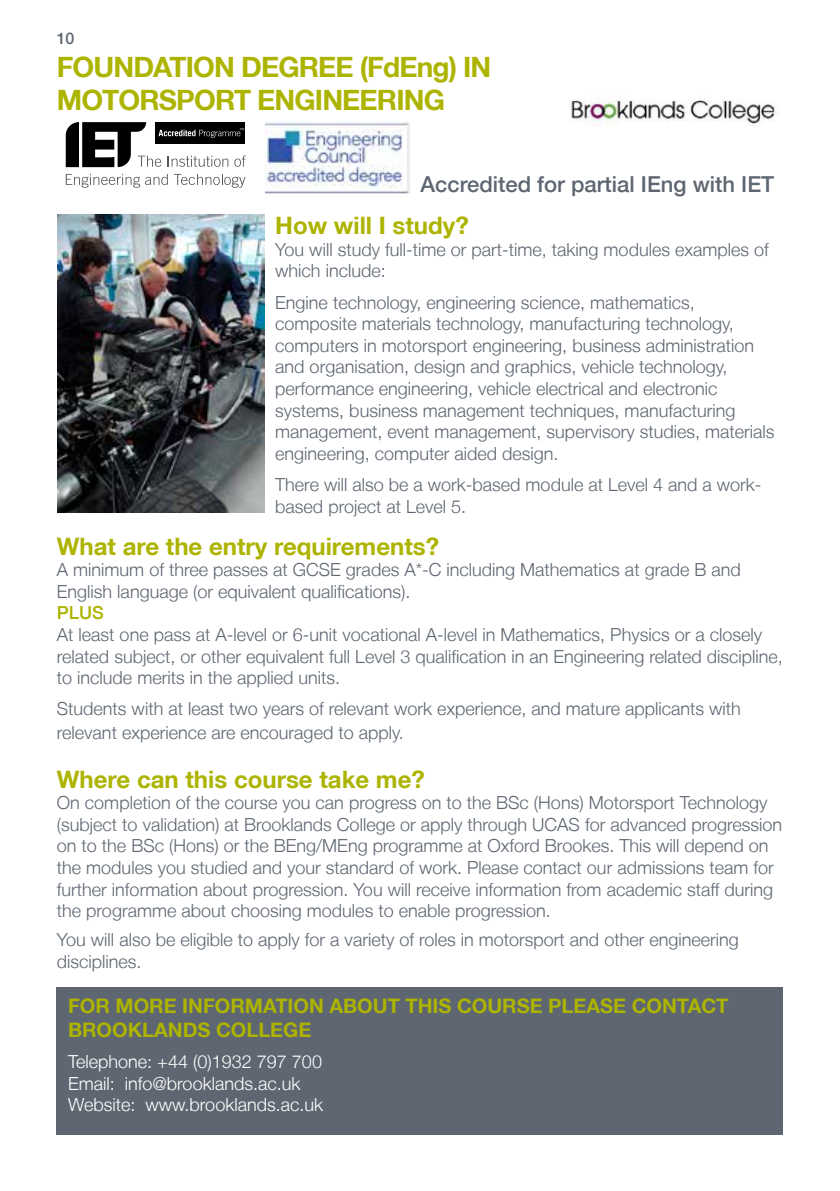
<style>
.page{position:relative;width:840px;height:1191px;background:#fff}
.page>*{position:absolute;margin:0;border:0;box-sizing:border-box;transform-origin:0 0}
.t1{font:700 28px/33.6px "Helvetica Neue LT";letter-spacing:-.03em;color:#adb400}
.t2{font:700 24px "Helvetica Neue LT";color:#adb400}
.t3{font:500 22px "Helvetica Neue LT";color:#5e6671}
.t4{font:700 20px/24px "Helvetica Neue LT";color:#adb400}
.t5{font:300 18px/21.6px "Helvetica Neue LT";color:#5e6671}
.t6{font:300 18px/21.6px "Helvetica Neue LT";color:#fff}
.t7{font:500 18px "Helvetica Neue LT";color:#adb400}
.t8{font:500 16px "Helvetica Neue LT";color:#5e6671}
</style>
<div class="page">
<img style="left:571px;top:100px;width:204px;height:24px">
<div style="left:57px;top:986px;width:725px;height:148px;background:#5e6671"></div>
<svg style="left:66px;top:174px;width:102px;height:14px"></svg>
<svg style="left:174px;top:174px;width:71px;height:14px"></svg>
<svg style="left:66px;top:122px;width:180px;height:45px"></svg>
<img style="left:265px;top:122px;width:145px;height:72px">
<img style="left:58px;top:214px;width:207px;height:299px">
<p class="t8" style="left:57px;top:29px;width:19px">10</p>
<h1 class="t1" style="left:57px;top:49px;width:436px">FOUNDATION DEGREE (FdEng) IN<br>MOTORSPORT ENGINEERING</h1>
<p class="t3" style="left:420px;top:171px;width:355px">Accredited for partial IEng with IET</p>
<h2 class="t2" style="left:275px;top:211px;width:195px">How will I study?</h2>
<p class="t5" style="left:275px;top:238px;width:495px">You will study full-time or part-time, taking modules examples of which include:</p>
<p class="t5" style="left:275px;top:291px;width:500px">Engine technology, engineering science, mathematics, composite materials technology, manufacturing technology, computers in motorsport engineering, business administration and organisation, design and graphics, vehicle technology, performance engineering, vehicle electrical and electronic systems, business management techniques, manufacturing management, event management, supervisory studies, materials engineering, computer aided design.</p>
<p class="t5" style="left:275px;top:473px;width:487px">There will also be a work-based module at Level 4 and a work&shy;based project at Level 5.</p>
<h2 class="t2" style="left:57px;top:531px;width:383px">What are the entry requirements?</h2>
<p class="t5" style="left:57px;top:558px;width:685px">A minimum of three passes at GCSE grades A*-C including Mathematics at grade B and<br>English language (or equivalent qualifications).</p>
<p class="t7" style="left:57px;top:602px;width:48px">PLUS</p>
<p class="t5" style="left:57px;top:623px;width:727px">At least one pass at A-level or 6-unit vocational A-level in Mathematics, Physics or a closely related subject, or other equivalent full Level 3 qualification in an Engineering related discipline, to include merits in the applied units.</p>
<p class="t5" style="left:57px;top:696px;width:685px;line-height:24px">Students with at least two years of relevant work experience, and mature applicants with relevant experience are encouraged to apply.</p>
<h2 class="t2" style="left:57px;top:764px;width:369px">Where can this course take me?</h2>
<p class="t5" style="left:57px;top:791px;width:726px">On completion of the course you can progress on to the BSc (Hons) Motorsport Technology (subject to validation) at Brooklands College or apply through UCAS for advanced progression on to the BSc (Hons) or the BEng/MEng programme at Oxford Brookes. This will depend on the modules you studied and your standard of work. Please contact our admissions team for further information about progression. You will receive information from academic staff during the programme about choosing modules to enable progression.</p>
<p class="t5" style="left:57px;top:928px;width:683px">You will also be eligible to apply for a variety of roles in motorsport and other engineering disciplines.</p>
<p class="t4" style="left:68px;top:993px;width:661px">FOR MORE INFORMATION ABOUT THIS COURSE PLEASE CONTACT<br>BROOKLANDS COLLEGE</p>
<p class="t6" style="left:68px;top:1050px;width:256px">Telephone: +44 (0)1932 797 700<br>Email: info@brooklands.ac.uk<br>Website: www.brooklands.ac.uk</p>
</div>
